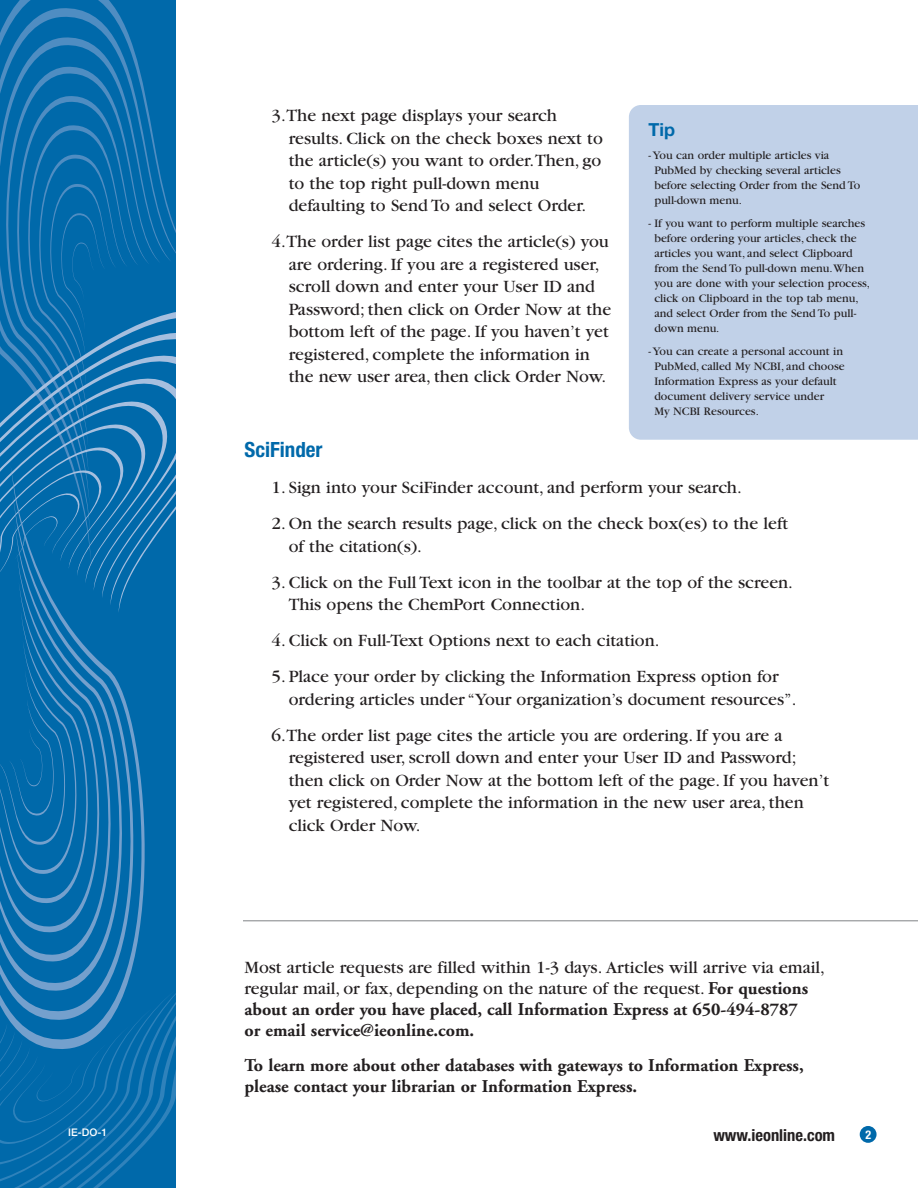
<style>
.page{position:relative;width:918px;height:1188px;background:#fff}
.page>*{position:absolute;margin:0;border:0;box-sizing:border-box;transform-origin:0 0}
.t1{font:700 condensed 21px "Helvetica Neue";color:#0069aa}
.t2{font:18px/22.5px "Garamond";color:#231f20}
.t3{font:700 18px/21px "Adobe Garamond";color:#231f20}
.t4{font:700 18px "Helvetica Neue";color:#0069aa}
.t5{font:700 condensed 16.5px "Helvetica Neue";color:#231f20}
.t6{font:12px/15px "Garamond";color:#231f20}
.t7{font:700 condensed 12px "Helvetica Neue";color:#fff}
.t8{font:500 10.5px "Helvetica Neue";color:#fff}
.s1{font-family:"Adobe Garamond";font-weight:700}
</style>
<div class="page">
<svg style="left:0;top:3px;width:176px;height:246px;background:#0f70ae"></svg>
<svg style="left:0;top:33px;width:172px;height:90px;background:#0f6fae"></svg>
<svg style="left:0;top:63px;width:161px;height:60px;background:#1070ae"></svg>
<svg style="left:5px;top:93px;width:145px;height:30px;background:#1170af"></svg>
<svg style="left:0;top:123px;width:174px;height:777px;background:#1071af"></svg>
<svg style="left:0;top:900px;width:176px;height:18px;background:#1171af"></svg>
<svg style="left:0;top:918px;width:176px;height:18px;background:#1774b1"></svg>
<svg style="left:0;top:936px;width:176px;height:18px;background:#1472b0"></svg>
<svg style="left:0;top:954px;width:176px;height:234px;background:#0e6fae"></svg>
<div style="left:860px;top:1126px;width:17px;height:17px;background:#0069aa;border-radius:50%"></div>
<div style="left:629px;top:105px;width:289px;height:335px;background:#c1d1e8"></div>
<hr style="left:243px;top:921px;width:675px;height:1px;background:#808285">
<p class="t8" style="left:68px;top:1128px;width:41px">IE-DO-1</p>
<p class="t2" style="left:289px;top:106px;width:316px;text-indent:-17px">3.The next page displays your search results. Click on the check boxes next to the article(s) you want to order.Then, go to the top right pull-down menu defaulting to Send To and select Order.</p>
<p class="t2" style="left:289px;top:232px;width:324px;text-indent:-17px">4.The order list page cites the article(s) you are ordering. If you are a registered user, scroll down and enter your User ID and Password; then click on Order Now at the bottom left of the page. If you haven’t yet registered, complete the information in the new user area, then click Order Now.</p>
<p class="t4" style="left:648px;top:123px;width:28px">Tip</p>
<p class="t6" style="left:654px;top:149px;width:208px;text-indent:-6px">- You can order multiple articles via<br>PubMed by checking several articles before selecting Order from the Send To pull-down menu.</p>
<p class="t6" style="left:654px;top:217px;width:217px;text-indent:-6px">- If you want to perform multiple searches before ordering your articles, check the articles you want, and select Clipboard from the Send To pull-down menu.When you are done with your selection process, click on Clipboard in the top tab menu, and select Order from the Send To pull&shy;down menu.</p>
<p class="t6" style="left:654px;top:345px;width:192px;text-indent:-6px">- You can create a personal account in<br>PubMed, called My NCBI, and choose<br>Information Express as your default document delivery service under<br>My NCBI Resources.</p>
<p class="t1" style="left:244px;top:442px;width:80px">SciFinder</p>
<p class="t2" style="left:271px;top:478px;width:472px">1. Sign into your SciFinder account, and perform your search.</p>
<p class="t2" style="left:289px;top:514px;width:501px;text-indent:-17px">2. On the search results page, click on the check box(es) to the left of the citation(s).</p>
<p class="t2" style="left:289px;top:573px;width:506px;text-indent:-17px">3. Click on the Full Text icon in the toolbar at the top of the screen.<br>This opens the ChemPort Connection.</p>
<p class="t2" style="left:271px;top:631px;width:390px">4. Click on Full-Text Options next to each citation.</p>
<p class="t2" style="left:289px;top:667px;width:509px;text-indent:-17px">5. Place your order by clicking the Information Express option for ordering articles under “Your organization’s document resources”.</p>
<p class="t2" style="left:289px;top:726px;width:542px;text-indent:-17px">6.The order list page cites the article you are ordering. If you are a registered user, scroll down and enter your User ID and Password; then click on Order Now at the bottom left of the page. If you haven’t yet registered, complete the information in the new user area, then click Order Now.</p>
<p class="t2" style="left:244px;top:959px;width:582px;line-height:21px">Most article requests are filled within 1-3 days. Articles will arrive via email, regular mail, or fax, depending on the nature of the request. <span class="s1">For questions</span></p>
<p class="t3" style="left:244px;top:1001px;width:555px">about an order you have placed, call Information Express at 650-494-8787 or email service@ieonline.com.</p>
<p class="t3" style="left:244px;top:1056px;width:561px">To learn more about other databases with gateways to Information Express, please contact your librarian or Information Express.</p>
<p class="t5" style="left:713px;top:1129px;width:123px">www.ieonline.com</p>
<p class="t7" style="left:866px;top:1130px;width:7px">2</p>
</div>
